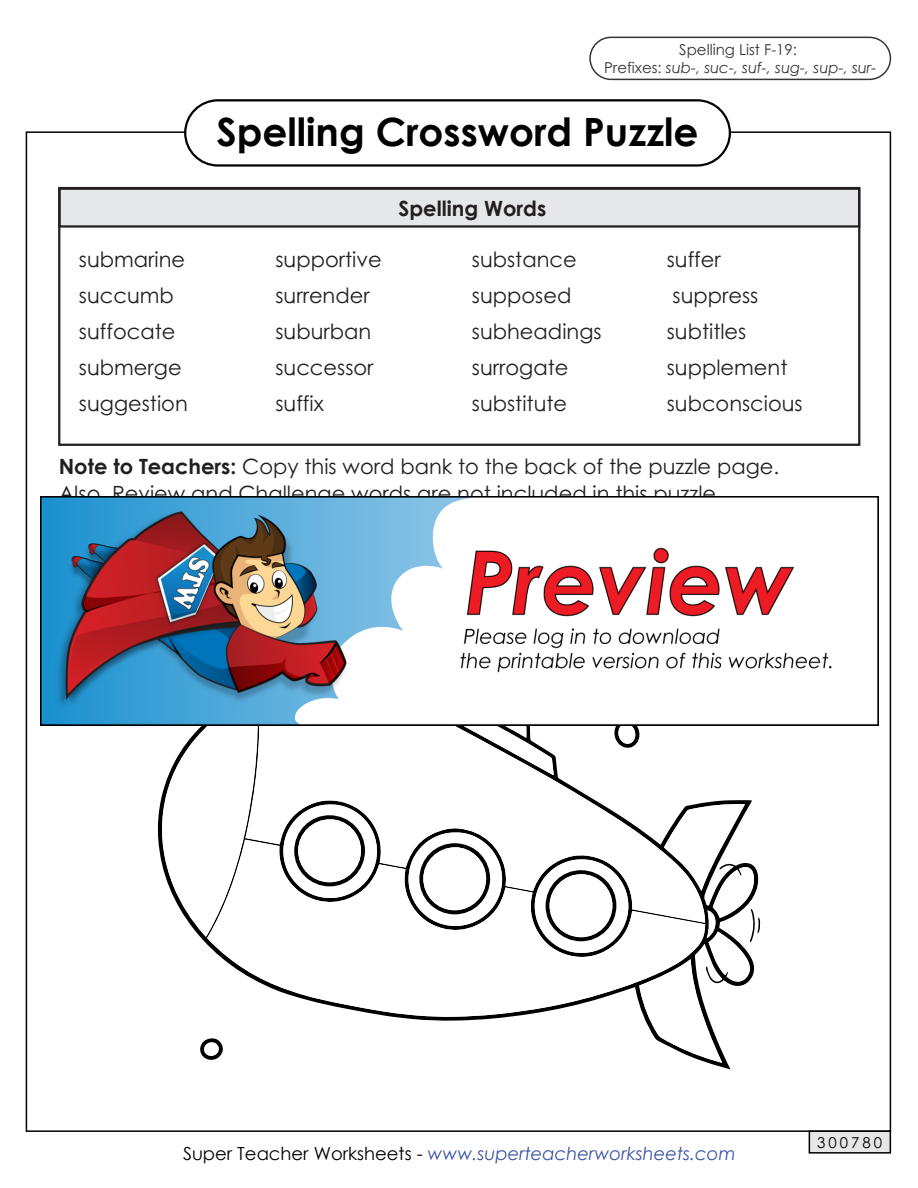
<style>
.page{position:relative;width:918px;height:1188px;background:#fff}
.page>*{position:absolute;margin:0;border:0;box-sizing:border-box;transform-origin:0 0}
.t1{font:700 39px "Century Gothic 2";color:#010101}
.t2{font:21px/36px "Century STW4";color:#231f20}
.t3{font:21px/27px "Century STW3";color:#231f20}
.t4{font:700 21px "Century STW4";color:#231f20}
.t5{font:italic 18px "Century Gothic 2";color:#3a53a4}
.t6{font:italic 15px/18px "Century STW4";color:#373535;text-align:center}
.t7{font:15px "Century STW4";letter-spacing:.2em;color:#010101}
.s1{font-style:normal}
.s2{font-weight:700}
.s3{font-style:normal;color:#010101}
</style>
<div class="page">
<div style="left:809px;top:1130px;width:82px;height:24px;background:#e6e6e6;border:2px solid #010101"></div>
<div style="left:184px;top:99px;width:547px;height:68px;border:2px solid #010101;border-radius:33px"></div>
<div style="left:58px;top:188px;width:802px;height:40px;background:#e6e7e8;border:2px solid #231f20"></div>
<div style="left:58px;top:187px;width:802px;height:259px;border:2px solid #231f20"></div>
<div style="left:589px;top:37px;width:302px;height:43px;border:2px solid #373535;border-radius:21px"></div>
<svg style="left:258px;top:725px;width:447px;height:115px"></svg>
<svg style="left:207px;top:840px;width:432px;height:177px"></svg>
<svg style="left:160px;top:725px;width:98px;height:212px"></svg>
<svg style="left:347px;top:725px;width:207px;height:50px"></svg>
<svg style="left:639px;top:804px;width:121px;height:259px"></svg>
<svg style="left:614px;top:725px;width:25px;height:24px"></svg>
<svg style="left:200px;top:1038px;width:23px;height:22px"></svg>
<svg style="left:283px;top:804px;width:95px;height:94px"></svg>
<svg style="left:408px;top:832px;width:94px;height:94px"></svg>
<svg style="left:534px;top:859px;width:95px;height:94px"></svg>
<div style="left:298px;top:819px;width:63px;height:63px;background:#fff;border-radius:50%"></div>
<div style="left:423px;top:847px;width:63px;height:63px;background:#fff;border-radius:50%"></div>
<div style="left:549px;top:874px;width:64px;height:63px;background:#fff;border-radius:50%"></div>
<img style="left:41px;top:496px;width:837px;height:229px">
<p class="t6" style="left:604px;top:40px;width:274px"><span class="s1">Spelling List F-19:<br>Prefixes:</span> sub-, suc-, suf-, sug-, sup-, sur-</p>
<h1 class="t1" style="left:217px;top:102px;width:484px">Spelling Crossword Puzzle</h1>
<p class="t4" style="left:398px;top:192px;width:149px">Spelling Words</p>
<p class="t2" style="left:79px;top:242px;width:110px">submarine succumb suffocate submerge suggestion</p>
<p class="t2" style="left:275px;top:242px;width:108px">supportive surrender suburban successor suffix</p>
<p class="t2" style="left:472px;top:242px;width:131px">substance supposed subheadings surrogate substitute</p>
<p class="t2" style="left:667px;top:242px;width:137px">suffer suppress subtitles supplement subconscious</p>
<p class="t3" style="left:59px;top:452px;width:722px"><span class="s2">Note to Teachers:</span> Copy this word bank to the back of the puzzle page.<br>Also, Review and Challenge words are not included in this puzzle.</p>
<p class="t5" style="left:183px;top:1141px;width:554px"><span class="s3">Super Teacher Worksheets -</span> www.superteacherworksheets.com</p>
<p class="t7" style="left:817px;top:1132px;width:66px">300780</p>
</div>
